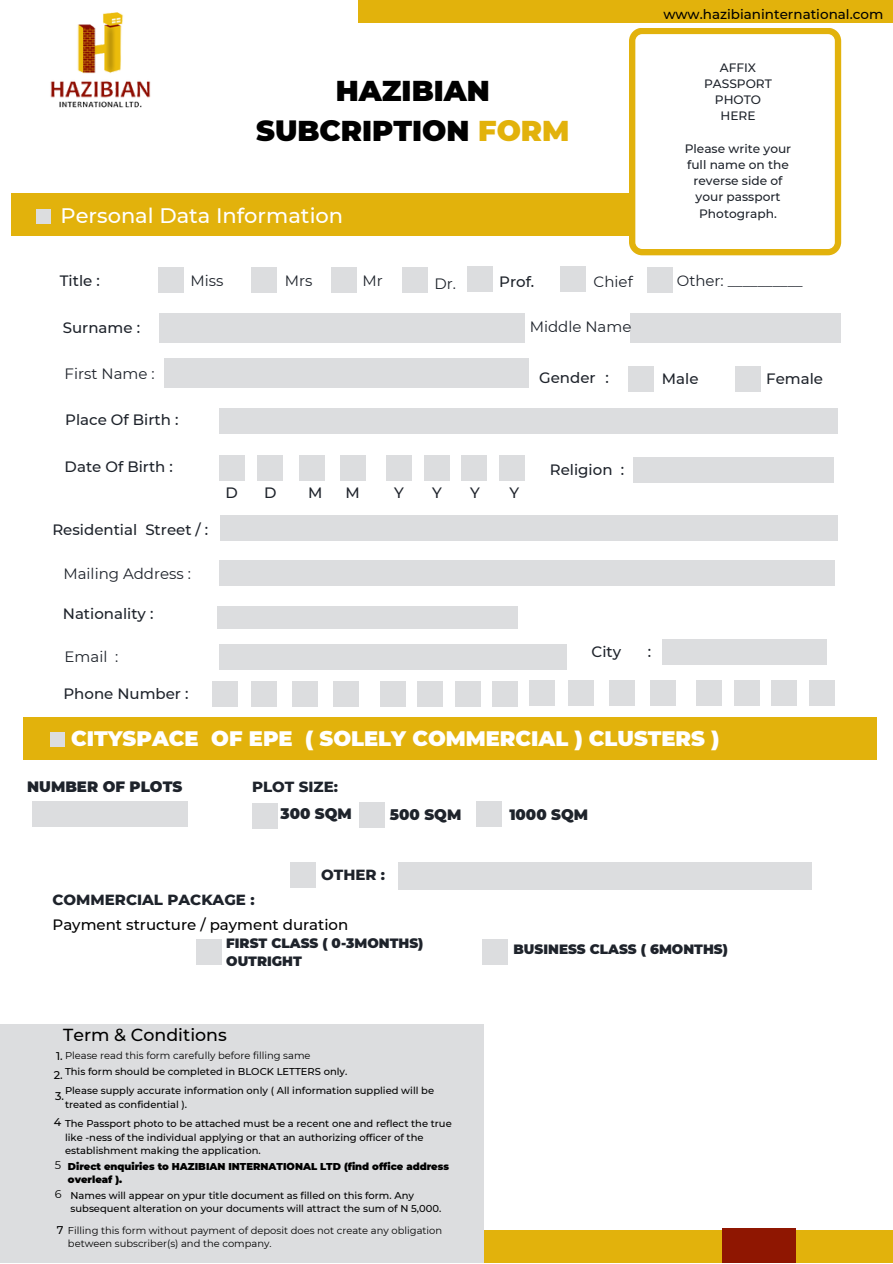
<style>
.page{position:relative;width:893px;height:1264px;background:#fff}
.page>*{position:absolute;margin:0;border:0;box-sizing:border-box;transform-origin:0 0}
.t1{font:900 28.65px "Montserrat";color:#000}
.t2{font:900 21px "Montserrat";color:#fff}
.t3{font:500 21px "Montserrat";color:#fff}
.t4{font:500 17.4px "Montserrat";color:#000}
.t5{font:500 15px "Montserrat";color:#1e232b}
.t6{font:15px "Montserrat";color:#1e232b}
.t7{font:800 15px "Montserrat";color:#1e232b}
.t8{font:900 15px "Montserrat";color:#1e232b}
.t9{font:500 15px "Montserrat";color:#000}
.t10{font:900 13.5px/18px "Montserrat";color:#1e232b}
.t11{font:500 13.5px "Montserrat";color:#000}
.t12{font:500 12.15px/16.2px "Montserrat";color:#1e232b;text-align:center}
.t13{font:500 11.25px "Montserrat";color:#000}
.t14{font:11.25px "Montserrat";color:#000}
.t15{font:500 9.9px/13.2px "Montserrat";color:#000}
.t16{font:9.9px/13.2px "Montserrat";color:#000}
.t17{font:900 9.9px/13.2px "Montserrat";color:#000}
.s1{color:#e2b20c}
</style>
<div class="page">
<div style="left:0;top:1229px;width:892px;height:33px;background:#e2b20c"></div>
<div style="left:23px;top:716px;width:853px;height:43px;background:#e2b20c"></div>
<div style="left:722px;top:1228px;width:73px;height:34px;background:#8f1601"></div>
<div style="left:11px;top:193px;width:618px;height:43px;background:#e2b20c"></div>
<div style="left:398px;top:862px;width:414px;height:28px;background:#dcdddf"></div>
<div style="left:32px;top:800px;width:155px;height:26px;background:#dcdddf"></div>
<div style="left:482px;top:938px;width:26px;height:26px;background:#dcdddf"></div>
<div style="left:219px;top:560px;width:615px;height:26px;background:#dcdddf"></div>
<div style="left:217px;top:606px;width:301px;height:22px;background:#dcdddf"></div>
<div style="left:220px;top:515px;width:618px;height:26px;background:#dcdddf"></div>
<div style="left:662px;top:639px;width:164px;height:26px;background:#dcdddf"></div>
<div style="left:633px;top:457px;width:200px;height:26px;background:#dcdddf"></div>
<div style="left:219px;top:408px;width:619px;height:25px;background:#dcdddf"></div>
<div style="left:219px;top:455px;width:25px;height:25px;background:#dcdddf"></div>
<div style="left:299px;top:455px;width:25px;height:25px;background:#dcdddf"></div>
<div style="left:257px;top:455px;width:26px;height:25px;background:#dcdddf"></div>
<div style="left:340px;top:455px;width:25px;height:25px;background:#dcdddf"></div>
<div style="left:386px;top:455px;width:26px;height:25px;background:#dcdddf"></div>
<div style="left:424px;top:455px;width:25px;height:25px;background:#dcdddf"></div>
<div style="left:499px;top:455px;width:25px;height:25px;background:#dcdddf"></div>
<div style="left:461px;top:455px;width:26px;height:25px;background:#dcdddf"></div>
<div style="left:628px;top:366px;width:25px;height:26px;background:#dcdddf"></div>
<div style="left:735px;top:366px;width:26px;height:26px;background:#dcdddf"></div>
<div style="left:159px;top:313px;width:365px;height:30px;background:#dcdddf"></div>
<div style="left:358px;top:0;width:534px;height:23px;background:#e2b20c"></div>
<div style="left:51px;top:732px;width:14px;height:14px;background:#dcdddf"></div>
<div style="left:36px;top:209px;width:15px;height:14px;background:#dcdddf"></div>
<img style="left:50px;top:12px;width:101px;height:96px">
<svg style="left:629px;top:28px;width:212px;height:227px"></svg>
<div style="left:219px;top:644px;width:347px;height:25px;background:#dcdddf"></div>
<div style="left:212px;top:681px;width:26px;height:25px;background:#dcdddf"></div>
<div style="left:292px;top:681px;width:26px;height:25px;background:#dcdddf"></div>
<div style="left:251px;top:681px;width:26px;height:25px;background:#dcdddf"></div>
<div style="left:333px;top:681px;width:26px;height:25px;background:#dcdddf"></div>
<div style="left:379px;top:681px;width:26px;height:25px;background:#dcdddf"></div>
<div style="left:417px;top:681px;width:26px;height:25px;background:#dcdddf"></div>
<div style="left:492px;top:681px;width:26px;height:25px;background:#dcdddf"></div>
<div style="left:454px;top:681px;width:26px;height:25px;background:#dcdddf"></div>
<div style="left:529px;top:680px;width:26px;height:25px;background:#dcdddf"></div>
<div style="left:609px;top:680px;width:26px;height:25px;background:#dcdddf"></div>
<div style="left:568px;top:680px;width:25px;height:25px;background:#dcdddf"></div>
<div style="left:650px;top:680px;width:25px;height:25px;background:#dcdddf"></div>
<div style="left:696px;top:680px;width:26px;height:25px;background:#dcdddf"></div>
<div style="left:734px;top:680px;width:26px;height:25px;background:#dcdddf"></div>
<div style="left:809px;top:680px;width:25px;height:25px;background:#dcdddf"></div>
<div style="left:771px;top:680px;width:26px;height:25px;background:#dcdddf"></div>
<div style="left:158px;top:267px;width:26px;height:25px;background:#dcdddf"></div>
<div style="left:251px;top:267px;width:26px;height:25px;background:#dcdddf"></div>
<div style="left:402px;top:267px;width:26px;height:25px;background:#dcdddf"></div>
<div style="left:331px;top:267px;width:25px;height:26px;background:#dcdddf"></div>
<div style="left:467px;top:266px;width:26px;height:26px;background:#dcdddf"></div>
<div style="left:560px;top:266px;width:26px;height:26px;background:#dcdddf"></div>
<div style="left:629px;top:313px;width:211px;height:30px;background:#dcdddf"></div>
<div style="left:164px;top:358px;width:364px;height:30px;background:#dcdddf"></div>
<div style="left:476px;top:801px;width:25px;height:26px;background:#dcdddf"></div>
<div style="left:252px;top:802px;width:26px;height:26px;background:#dcdddf"></div>
<div style="left:359px;top:801px;width:25px;height:26px;background:#dcdddf"></div>
<div style="left:290px;top:862px;width:25px;height:26px;background:#dcdddf"></div>
<div style="left:0;top:1023px;width:483px;height:239px;background:#dcdddf"></div>
<div style="left:647px;top:267px;width:25px;height:25px;background:#dcdddf"></div>
<div style="left:196px;top:938px;width:26px;height:26px;background:#dcdddf"></div>
<p class="t1" style="left:336px;top:74px;width:156px">HAZIBIAN</p>
<p class="t1" style="left:256px;top:113px;width:315px">SUBCRIPTION <span class="s1">FORM</span></p>
<p class="t3" style="left:61px;top:203px;width:284px">Personal Data Information</p>
<p class="t5" style="left:60px;top:271px;width:41px">Title :</p>
<p class="t6" style="left:190px;top:272px;width:34px">Miss</p>
<p class="t6" style="left:285px;top:272px;width:29px">Mrs</p>
<p class="t6" style="left:362px;top:272px;width:22px">Mr</p>
<p class="t6" style="left:434px;top:274px;width:23px">Dr.</p>
<p class="t5" style="left:499px;top:272px;width:37px">Prof.</p>
<p class="t6" style="left:593px;top:272px;width:41px">Chief</p>
<p class="t5" style="left:63px;top:319px;width:79px">Surname :</p>
<p class="t6" style="left:529px;top:318px;width:103px">Middle Name</p>
<p class="t11" style="left:663px;top:6px;width:221px">www.hazibianinternational.com</p>
<p class="t12" style="left:719px;top:59px;width:38px">AFFIX</p>
<p class="t12" style="left:704px;top:75px;width:69px">PASSPORT</p>
<p class="t12" style="left:714px;top:92px;width:48px">PHOTO</p>
<p class="t12" style="left:720px;top:108px;width:37px">HERE</p>
<p class="t12" style="left:684px;top:140px;width:108px">Please write your full name on the reverse side of your passport<br>Photograph.</p>
<p class="t6" style="left:676px;top:272px;width:127px">Other: __________</p>
<p class="t6" style="left:65px;top:364px;width:91px">First Name :</p>
<p class="t5" style="left:65px;top:411px;width:115px">Place Of Birth :</p>
<p class="t5" style="left:65px;top:458px;width:110px">Date Of Birth :</p>
<p class="t5" style="left:52px;top:520px;width:157px">Residential Street / :</p>
<p class="t6" style="left:63px;top:564px;width:129px">Mailing Address :</p>
<p class="t5" style="left:63px;top:604px;width:92px">Nationality :</p>
<p class="t6" style="left:65px;top:647px;width:55px">Email :</p>
<p class="t5" style="left:63px;top:684px;width:127px">Phone Number :</p>
<p class="t5" style="left:225px;top:483px;width:14px">D</p>
<p class="t5" style="left:264px;top:483px;width:14px">D</p>
<p class="t5" style="left:308px;top:483px;width:16px">M</p>
<p class="t5" style="left:345px;top:483px;width:16px">M</p>
<p class="t5" style="left:394px;top:483px;width:11px">Y</p>
<p class="t5" style="left:432px;top:483px;width:11px">Y</p>
<p class="t5" style="left:539px;top:368px;width:58px">Gender</p>
<p class="t5" style="left:662px;top:369px;width:38px">Male</p>
<p class="t5" style="left:766px;top:369px;width:58px">Female</p>
<p class="t5" style="left:605px;top:368px;width:5px">:</p>
<p class="t5" style="left:470px;top:483px;width:11px">Y</p>
<p class="t5" style="left:509px;top:483px;width:11px">Y</p>
<p class="t5" style="left:550px;top:460px;width:64px">Religion</p>
<p class="t5" style="left:621px;top:460px;width:5px">:</p>
<p class="t5" style="left:591px;top:642px;width:31px">City</p>
<p class="t5" style="left:647px;top:642px;width:5px">:</p>
<p class="t2" style="left:71px;top:725px;width:649px">CITYSPACE OF EPE ( SOLELY COMMERCIAL ) CLUSTERS )</p>
<p class="t8" style="left:27px;top:777px;width:156px">NUMBER OF PLOTS</p>
<p class="t7" style="left:252px;top:777px;width:87px">PLOT SIZE:</p>
<p class="t8" style="left:280px;top:804px;width:73px">300 SQM</p>
<p class="t8" style="left:390px;top:805px;width:73px">500 SQM</p>
<p class="t8" style="left:509px;top:805px;width:80px">1000 SQM</p>
<p class="t7" style="left:321px;top:865px;width:66px">OTHER :</p>
<p class="t7" style="left:53px;top:890px;width:203px">COMMERCIAL PACKAGE :</p>
<p class="t10" style="left:226px;top:933px;width:199px">FIRST CLASS ( 0-3MONTHS)<br>OUTRIGHT</p>
<p class="t9" style="left:53px;top:915px;width:297px">Payment structure / payment duration</p>
<p class="t4" style="left:63px;top:1024px;width:165px">Term &amp; Conditions</p>
<p class="t16" style="left:65px;top:1048px;width:247px">Please read this form carefully before filling same</p>
<p class="t15" style="left:65px;top:1064px;width:284px">This form should be completed in BLOCK LETTERS only.</p>
<p class="t15" style="left:65px;top:1084px;width:370px">Please supply accurate information only ( All information supplied will be treated as confidential ).</p>
<p class="t15" style="left:65px;top:1117px;width:388px">The Passport photo to be attached must be a recent one and reflect the true like -ness of the individual applying or that an authorizing officer of the establishment making the application.</p>
<p class="t13" style="left:56px;top:1048px;width:8px">1.</p>
<p class="t13" style="left:54px;top:1067px;width:10px">2.</p>
<p class="t13" style="left:55px;top:1089px;width:10px">3.</p>
<p class="t13" style="left:54px;top:1115px;width:9px">4</p>
<p class="t14" style="left:55px;top:1157px;width:8px">5</p>
<p class="t17" style="left:68px;top:1159px;width:382px">Direct enquiries to HAZIBIAN INTERNATIONAL LTD (find office address overleaf ).</p>
<p class="t14" style="left:55px;top:1187px;width:8px">6</p>
<p class="t15" style="left:70px;top:1188px;width:372px">Names will appear on ypur title document as filled on this form. Any subsequent alteration on your documents will attract the sum of N 5,000.</p>
<p class="t16" style="left:68px;top:1223px;width:376px">Filling this form without payment of deposit does not create any obligation between subscriber(s) and the company.</p>
<p class="t13" style="left:57px;top:1223px;width:8px">7</p>
<p class="t10" style="left:513px;top:940px;width:216px">BUSINESS CLASS ( 6MONTHS)</p>
</div>
